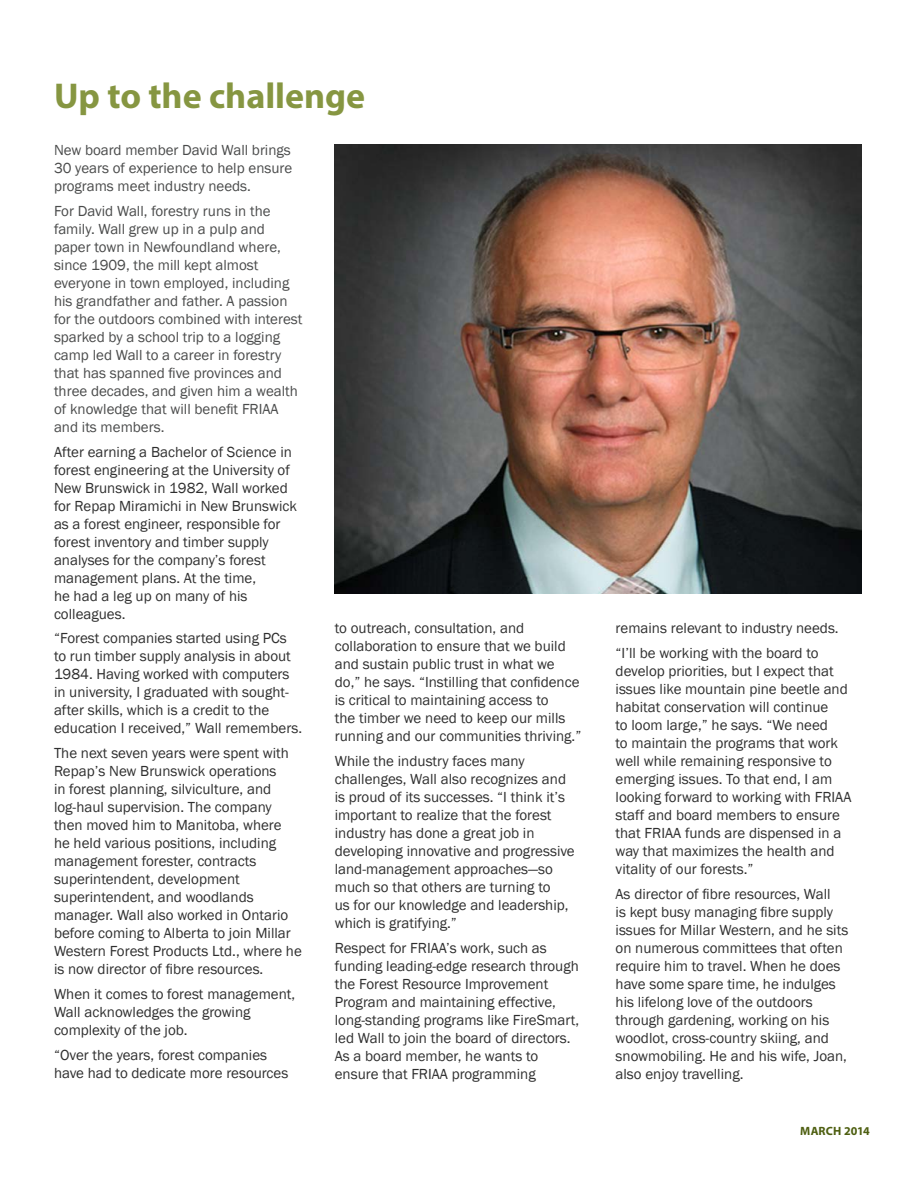
<style>
.page{position:relative;width:918px;height:1188px;background:#fff}
.page>*{position:absolute;margin:0;border:0;box-sizing:border-box;transform-origin:0 0}
.t1{font:700 36px "Myriad Pro";color:#869641}
.t2{font:15px/18px "Franklin Gothic";color:#2f2f2f}
.t3{font:15px/18px "Franklin Gothic";color:#4a4b4b;text-align:justify}
.t4{font:700 12px "Myriad Pro";letter-spacing:.01em;color:#4e5f11}
</style>
<div class="page">
<img style="left:335px;top:145px;width:527px;height:449px">
<h1 class="t1" style="left:54px;top:72px;width:313px">Up to the challenge</h1>
<p class="t3" style="left:54px;top:142px;width:240px">New board member David Wall brings 30 years of experience to help ensure programs meet industry needs.</p>
<p class="t3" style="left:54px;top:202px;width:250px;text-align:left">For David Wall, forestry runs in the family. Wall grew up in a pulp and paper town in Newfoundland where, since 1909, the mill kept almost everyone in town employed, including his grandfather and father. A passion for the outdoors combined with interest sparked by a school trip to a logging camp led Wall to a career in forestry that has spanned five provinces and three decades, and given him a wealth of knowledge that will benefit FRIAA and its members.</p>
<p class="t2" style="left:54px;top:443px;width:245px">After earning a Bachelor of Science in forest engineering at the University of<br>New Brunswick in 1982, Wall worked for Repap Miramichi in New Brunswick as a forest engineer, responsible for forest inventory and timber supply analyses for the company’s forest management plans. At the time,<br>he had a leg up on many of his colleagues.</p>
<p class="t2" style="left:54px;top:630px;width:250px">“Forest companies started using PCs to run timber supply analysis in about 1984. Having worked with computers in university, I graduated with sought&shy;after skills, which is a credit to the education I received,” Wall remembers.</p>
<p class="t2" style="left:54px;top:745px;width:249px">The next seven years were spent with Repap’s New Brunswick operations<br>in forest planning, silviculture, and log-haul supervision. The company then moved him to Manitoba, where<br>he held various positions, including management forester, contracts superintendent, development superintendent, and woodlands manager. Wall also worked in Ontario before coming to Alberta to join Millar Western Forest Products Ltd., where he is now director of fibre resources.</p>
<p class="t2" style="left:54px;top:985px;width:243px">When it comes to forest management,<br>Wall acknowledges the growing complexity of the job.</p>
<p class="t2" style="left:54px;top:1046px;width:236px">“Over the years, forest companies have had to dedicate more resources</p>
<p class="t2" style="left:335px;top:620px;width:248px">to outreach, consultation, and collaboration to ensure that we build and sustain public trust in what we do,” he says. “Instilling that confidence is critical to maintaining access to<br>the timber we need to keep our mills running and our communities thriving.”</p>
<p class="t2" style="left:335px;top:752px;width:242px">While the industry faces many challenges, Wall also recognizes and is proud of its successes. “I think it’s important to realize that the forest industry has done a great job in developing innovative and progressive land-management approaches—so much so that others are turning to<br>us for our knowledge and leadership, which is gratifying.”</p>
<p class="t2" style="left:335px;top:939px;width:246px">Respect for FRIAA’s work, such as funding leading-edge research through the Forest Resource Improvement Program and maintaining effective, long-standing programs like FireSmart, led Wall to join the board of directors.<br>As a board member, he wants to ensure that FRIAA programming</p>
<p class="t2" style="left:616px;top:616px;width:225px;line-height:24.8px">remains relevant to industry needs. “I’ll be working with the board to</p>
<p class="t2" style="left:616px;top:662px;width:237px">develop priorities, but I expect that issues like mountain pine beetle and habitat conservation will continue<br>to loom large,” he says. “We need<br>to maintain the programs that work well while remaining responsive to emerging issues. To that end, I am looking forward to working with FRIAA staff and board members to ensure that FRIAA funds are dispensed in a way that maximizes the health and vitality of our forests.”</p>
<p class="t2" style="left:616px;top:885px;width:234px">As director of fibre resources, Wall<br>is kept busy managing fibre supply issues for Millar Western, and he sits on numerous committees that often require him to travel. When he does have some spare time, he indulges his lifelong love of the outdoors through gardening, working on his woodlot, cross-country skiing, and snowmobiling. He and his wife, Joan, also enjoy travelling.</p>
<p class="t4" style="left:800px;top:1123px;width:71px">MARCH 2014</p>
</div>
